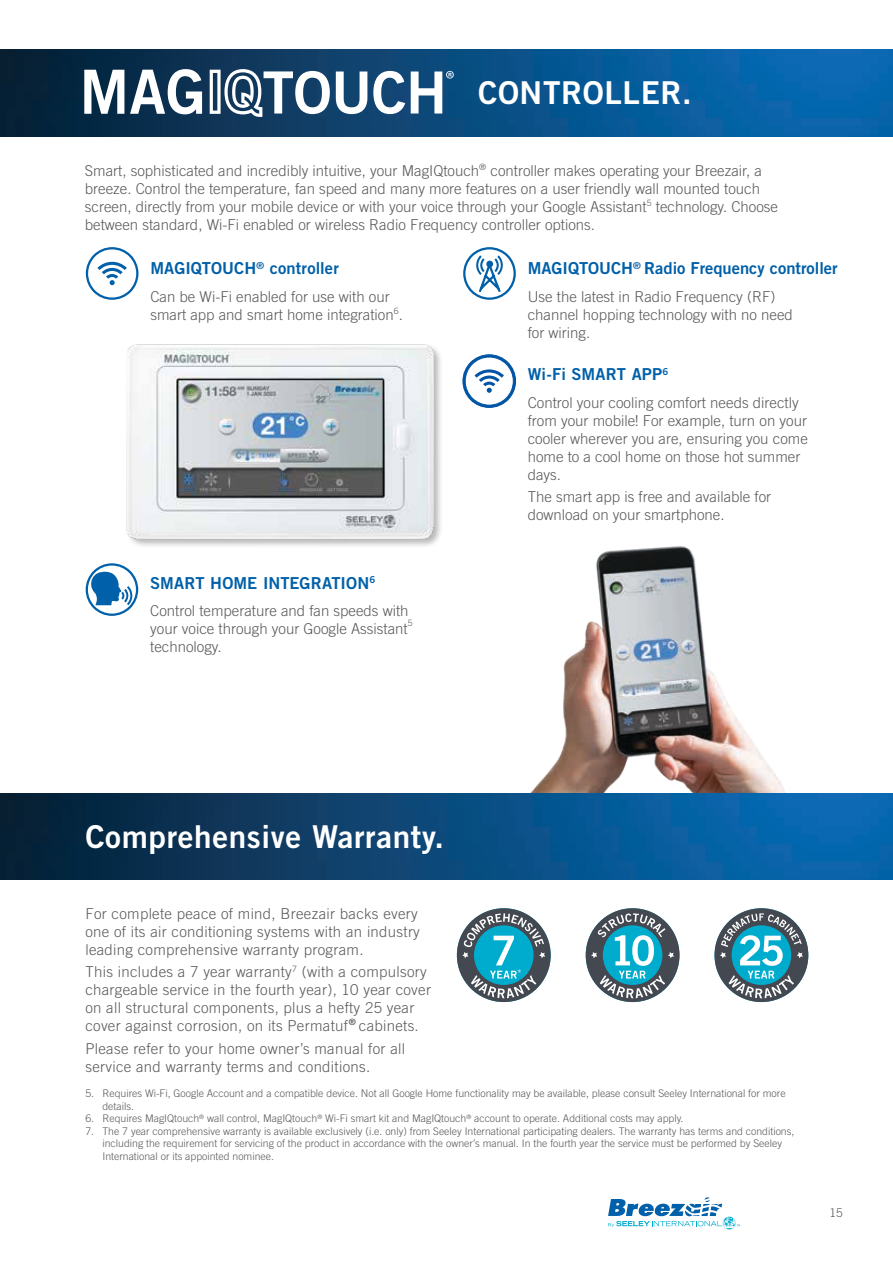
<style>
.page{position:relative;width:893px;height:1263px;background:#fff}
.page>*{position:absolute;margin:0;border:0;box-sizing:border-box;transform-origin:0 0}
.t1{font:31.5px "Trade Gothic LT Std Bd 2";letter-spacing:.02em;color:#fff}
.t2{font:16.5px "Trade Gothic LT Std Bd 2";color:#0060a9}
.t3{font:300 15px/18px "Trade Gothic LT Std";color:#58595b}
.t4{font:300 15px/18px "Trade Gothic LT Std";letter-spacing:.02em;color:#58595b}
.t5{font:300 12px "Trade Gothic LT Std";color:#58595b}
.t6{font:300 10.5px/12.6px "Trade Gothic LT Std";color:#58595b}
.t7{font:300 10.5px "Trade Gothic LT Std";color:#fff}
.t8{font:300 8.7px "Trade Gothic LT Std";color:#58595b}
</style>
<div class="page">
<img style="left:530px;top:546px;width:256px;height:247px">
<img style="left:0;top:50px;width:893px;height:86px">
<img style="left:0;top:793px;width:893px;height:86px">
<svg style="left:462px;top:354px;width:54px;height:54px"></svg>
<svg style="left:714px;top:908px;width:94px;height:94px"></svg>
<svg style="left:586px;top:908px;width:93px;height:94px"></svg>
<svg style="left:457px;top:908px;width:94px;height:94px"></svg>
<svg style="left:86px;top:247px;width:52px;height:53px"></svg>
<svg style="left:463px;top:247px;width:53px;height:53px"></svg>
<svg style="left:86px;top:563px;width:52px;height:53px"></svg>
<div style="left:127px;top:343px;width:316px;height:205px;background:#231f20;opacity:.31"></div>
<img style="left:126px;top:343px;width:310px;height:199px">
<svg style="left:608px;top:1197px;width:132px;height:32px"></svg>
<svg style="left:84px;top:69px;width:118px;height:45px"></svg>
<svg style="left:210px;top:69px;width:244px;height:48px"></svg>
<h1 class="t1" style="left:478px;top:74px;width:215px">CONTROLLER.</h1>
<p class="t3" style="left:85px;top:162px;width:695px">Smart, sophisticated and incredibly intuitive, your MagIQtouch<sup>®</sup> controller makes operating your Breezair, a breeze. Control the temperature, fan speed and many more features on a user friendly wall mounted touch screen, directly from your mobile device or with your voice through your Google Assistant<sup>5</sup> technology. Choose between standard, Wi-Fi enabled or wireless Radio Frequency controller options.</p>
<p class="t2" style="left:150px;top:258px;width:190px">MAGIQTOUCH<sup>®</sup> controller</p>
<p class="t2" style="left:528px;top:258px;width:311px">MAGIQTOUCH<sup>®</sup> Radio Frequency controller</p>
<p class="t3" style="left:150px;top:288px;width:254px">Can be Wi-Fi enabled for use with our smart app and smart home integration<sup>6</sup>.</p>
<p class="t3" style="left:528px;top:288px;width:267px">Use the latest in Radio Frequency (RF) channel hopping technology with no need for wiring.</p>
<p class="t2" style="left:528px;top:364px;width:142px">Wi-Fi SMART APP<sup>6</sup></p>
<p class="t2" style="left:150px;top:572px;width:226px">SMART HOME INTEGRATION<sup>6</sup></p>
<p class="t3" style="left:150px;top:602px;width:260px">Control temperature and fan speeds with your voice through your Google Assistant</p>
<p class="t8" style="left:408px;top:618px;width:6px">5</p>
<p class="t3" style="left:150px;top:638px;width:73px">technology.</p>
<h1 class="t1" style="left:85px;top:817px;width:360px">Comprehensive Warranty.</h1>
<p class="t4" style="left:85px;top:904px;width:336px">For complete peace of mind, Breezair backs every one of its air conditioning systems with an industry leading comprehensive warranty program.</p>
<p class="t4" style="left:85px;top:963px;width:347px">This includes a 7 year warranty<sup>7</sup> (with a compulsory chargeable service in the fourth year), 10 year cover on all structural components, plus a hefty 25 year cover against corrosion, on its Permatuf<sup>®</sup> cabinets.</p>
<p class="t4" style="left:85px;top:1039px;width:321px">Please refer to your home owner’s manual for all service and warranty terms and conditions.</p>
<p class="t3" style="left:528px;top:393px;width:282px">Control your cooling comfort needs directly from your mobile! For example, turn on your cooler wherever you are, ensuring you come home to a cool home on those hot summer days.</p>
<p class="t3" style="left:528px;top:487px;width:245px">The smart app is free and available for download on your smartphone.</p>
<p class="t7" style="left:517px;top:967px;width:7px">*</p>
<p class="t6" style="left:102px;top:1087px;width:685px;text-indent:-17px">5. Requires Wi-Fi, Google Account and a compatible device. Not all Google Home functionality may be available, please consult Seeley International for more details.</p>
<p class="t6" style="left:85px;top:1112px;width:600px">6. Requires MagIQtouch<sup>®</sup> wall control, MagIQtouch<sup>®</sup> Wi-Fi smart kit and MagIQtouch<sup>®</sup> account to operate. Additional costs may apply.</p>
<p class="t6" style="left:102px;top:1124px;width:693px;text-indent:-17px">7. The 7 year comprehensive warranty is available exclusively (i.e. only) from Seeley International participating dealers. The warranty has terms and conditions, including the requirement for servicing of the product in accordance with the owner’s manual. In the fourth year the service must be performed by Seeley<br>International or its appointed nominee.</p>
<p class="t5" style="left:830px;top:1205px;width:15px">15</p>
</div>
